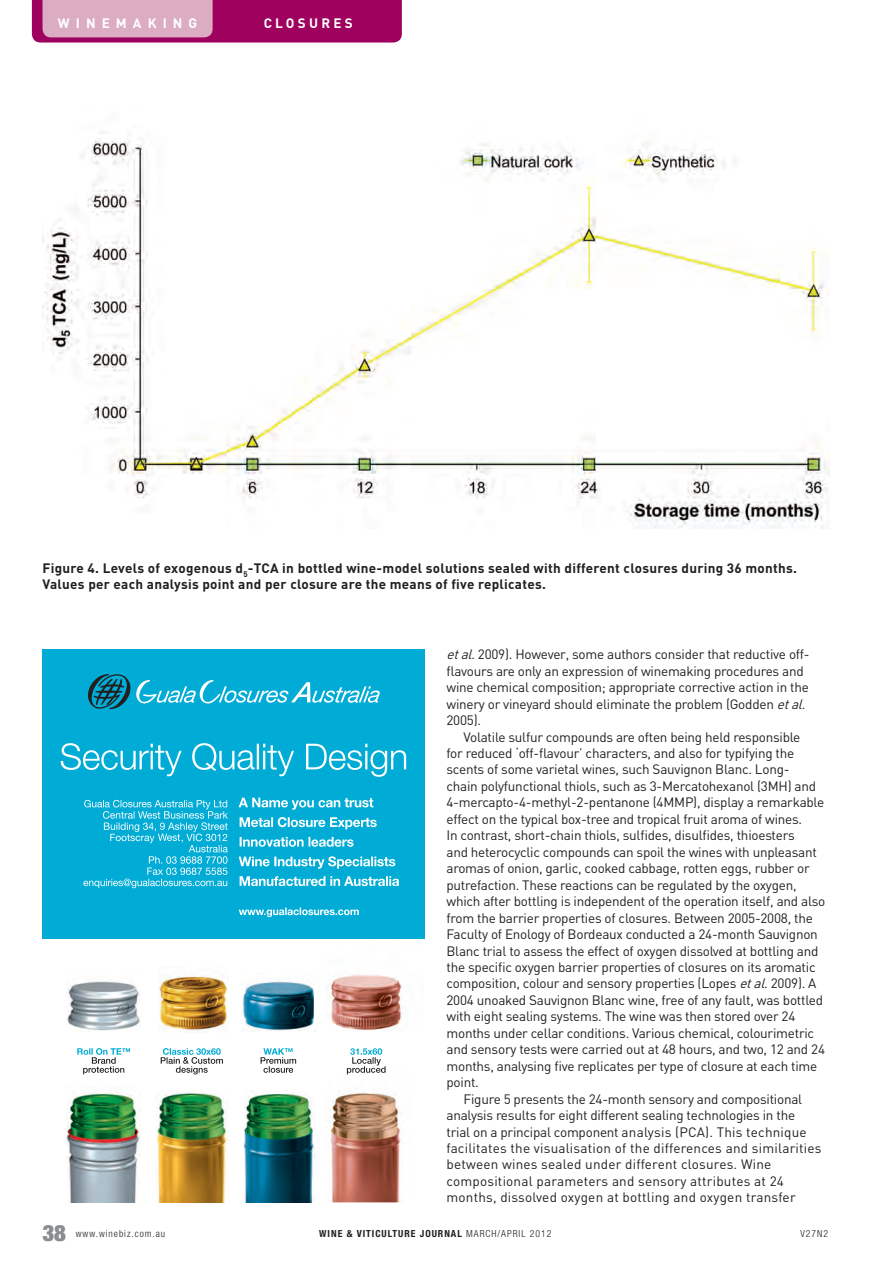
<style>
.page{position:relative;width:893px;height:1263px;background:#fff}
.page>*{position:absolute;margin:0;border:0;box-sizing:border-box;transform-origin:0 0}
.t1{font:900 condensed 22.5px "Helvetica Neue LT Std";color:#8a8c8f}
.t2{font:13.5px/16.5px "DIN";letter-spacing:-.02em;color:#231f20}
.t3{font:13.5px "DIN";letter-spacing:.015em;color:#231f20}
.t4{font:700 13.5px/16.2px "DIN";letter-spacing:.02em;color:#231f20}
.t5{font:700 13.5px "DIN";letter-spacing:.24em;color:#fff}
.t6{font:700 condensed 9.75px "Helvetica Neue LT Std";letter-spacing:.1em;color:#231f20}
.t7{font:300 condensed 9.75px "Helvetica Neue LT Std";letter-spacing:.1em;color:#231f20}
.s1{font-style:italic}
.s2{font-weight:300}
</style>
<div class="page">
<svg style="left:32px;top:0;width:370px;height:43px;background:#b74887"></svg>
<img style="left:43px;top:132px;width:786px;height:396px">
<img style="left:66px;top:1089px;width:75px;height:113px">
<img style="left:67px;top:981px;width:74px;height:50px">
<img style="left:156px;top:1092px;width:72px;height:110px">
<img style="left:159px;top:974px;width:69px;height:57px">
<svg style="left:77px;top:1048px;width:53px;height:26px"></svg>
<svg style="left:161px;top:1048px;width:62px;height:26px"></svg>
<img style="left:243px;top:1091px;width:72px;height:111px">
<img style="left:241px;top:980px;width:73px;height:51px">
<svg style="left:261px;top:1048px;width:35px;height:25px"></svg>
<img style="left:315px;top:975px;width:88px;height:56px">
<img style="left:327px;top:1068px;width:74px;height:134px">
<svg style="left:347px;top:1048px;width:39px;height:26px"></svg>
<div style="left:43px;top:649px;width:382px;height:290px;background:#00acd5"></div>
<svg style="left:88px;top:674px;width:42px;height:35px"></svg>
<svg style="left:136px;top:680px;width:244px;height:24px"></svg>
<svg style="left:60px;top:743px;width:346px;height:34px"></svg>
<svg style="left:83px;top:800px;width:145px;height:88px"></svg>
<svg style="left:240px;top:876px;width:159px;height:10px"></svg>
<svg style="left:239px;top:856px;width:156px;height:13px"></svg>
<svg style="left:240px;top:837px;width:114px;height:10px"></svg>
<svg style="left:240px;top:817px;width:137px;height:12px"></svg>
<svg style="left:239px;top:798px;width:134px;height:12px"></svg>
<svg style="left:239px;top:907px;width:120px;height:10px"></svg>
<p class="t5" style="left:58px;top:14px;width:12px">wi</p>
<p class="t5" style="left:86px;top:14px;width:44px">nemaki</p>
<p class="t5" style="left:173px;top:14px;width:26px">n g</p>
<p class="t5" style="left:264px;top:14px;width:34px">CLOSU</p>
<p class="t5" style="left:321px;top:14px;width:22px">RES</p>
<p class="t4" style="left:43px;top:559px;width:756px">Figure 4. Levels of exogenous d<sub>5</sub>-TCA in bottled wine-model solutions sealed with different closures during 36 months.<br>Values per each analysis point and per closure are the means of five replicates.</p>
<p class="t2" style="left:446px;top:646px;width:365px"><span class="s1">etal</span>. 2009). However, some authors consider that reductive off&shy;flavours are only an expression of winemaking procedures and wine chemical composition; appropriate corrective action in the winery or vineyard should eliminate the problem (Godden <span class="s1">etal</span>.<br>2005).</p>
<p class="t2" style="left:463px;top:728px;width:338px">Volatile sulfur compounds are often being held responsible</p>
<p class="t2" style="left:446px;top:745px;width:349px">for reduced ‘off-flavour’ characters, and also for typifying the</p>
<p class="t2" style="left:446px;top:761px;width:345px">scents of some varietal wines, such Sauvignon Blanc. Long-</p>
<p class="t2" style="left:446px;top:777px;width:371px">chain polyfunctional thiols, such as 3-Mercatohexanol (3MH) and</p>
<p class="t2" style="left:446px;top:794px;width:379px">4-mercapto-4-methyl-2-pentanone (4MMP), display a remarkable</p>
<p class="t2" style="left:446px;top:810px;width:357px">effect on the typical box-tree and tropical fruit aroma of wines.</p>
<p class="t2" style="left:446px;top:827px;width:350px">In contrast, short-chain thiols, sulfides, disulfides, thioesters</p>
<p class="t2" style="left:446px;top:843px;width:372px">and heterocyclic compounds can spoil the wines with unpleasant</p>
<p class="t2" style="left:446px;top:860px;width:365px">aromas of onion, garlic, cooked cabbage, rotten eggs, rubber or</p>
<p class="t2" style="left:446px;top:876px;width:352px">putrefaction. These reactions can be regulated by the oxygen,</p>
<p class="t2" style="left:446px;top:893px;width:380px">which after bottling is independent of the operation itself, and also</p>
<p class="t2" style="left:446px;top:909px;width:368px">from the barrier properties of closures. Between 2005-2008, the</p>
<p class="t2" style="left:446px;top:926px;width:373px">Faculty of Enology of Bordeaux conducted a 24-month Sauvignon</p>
<p class="t2" style="left:446px;top:942px;width:373px">Blanc trial to assess the effect of oxygen dissolved at bottling and</p>
<p class="t2" style="left:446px;top:958px;width:371px">the specific oxygen barrier properties of closures on its aromatic</p>
<p class="t2" style="left:446px;top:975px;width:372px">composition, colour and sensory properties (Lopes <span class="s1">etal</span>. 2009). A</p>
<p class="t2" style="left:446px;top:991px;width:378px">2004 unoaked Sauvignon Blanc wine, free of any fault, was bottled</p>
<p class="t2" style="left:446px;top:1008px;width:350px">with eight sealing systems. The wine was then stored over 24</p>
<p class="t2" style="left:446px;top:1024px;width:369px">months under cellar conditions. Various chemical, colourimetric</p>
<p class="t2" style="left:446px;top:1041px;width:380px">and sensory tests were carried out at 48 hours, and two, 12 and 24</p>
<p class="t2" style="left:446px;top:1057px;width:372px">months, analysing five replicates per type of closure at each time</p>
<p class="t2" style="left:446px;top:1074px;width:34px">point.</p>
<p class="t2" style="left:463px;top:1090px;width:340px">Figure 5 presents the 24-month sensory and compositional</p>
<p class="t2" style="left:446px;top:1107px;width:350px">analysis results for eight different sealing technologies in the</p>
<p class="t2" style="left:446px;top:1123px;width:362px">trial on a principal component analysis (PCA). This technique</p>
<p class="t3" style="left:446px;top:1140px;width:377px">facilitates the visualisation of the differences and similarities</p>
<p class="t3" style="left:446px;top:1156px;width:326px">between wines sealed under different closures. Wine</p>
<p class="t3" style="left:446px;top:1172px;width:339px">compositional parameters and sensory attributes at 24</p>
<p class="t3" style="left:446px;top:1189px;width:351px">months, dissolved oxygen at bottling and oxygen transfer</p>
<h1 class="t1" style="left:43px;top:1219px;width:25px">38</h1>
<p class="t7" style="left:76px;top:1228px;width:91px">www.winebiz.com.au</p>
<p class="t6" style="left:319px;top:1227px;width:234px">WINE &amp; VITICULTURE JOURNAL <span class="s2">MARCH/APRIL 2012</span></p>
<p class="t7" style="left:800px;top:1228px;width:29px">V27N2</p>
</div>
